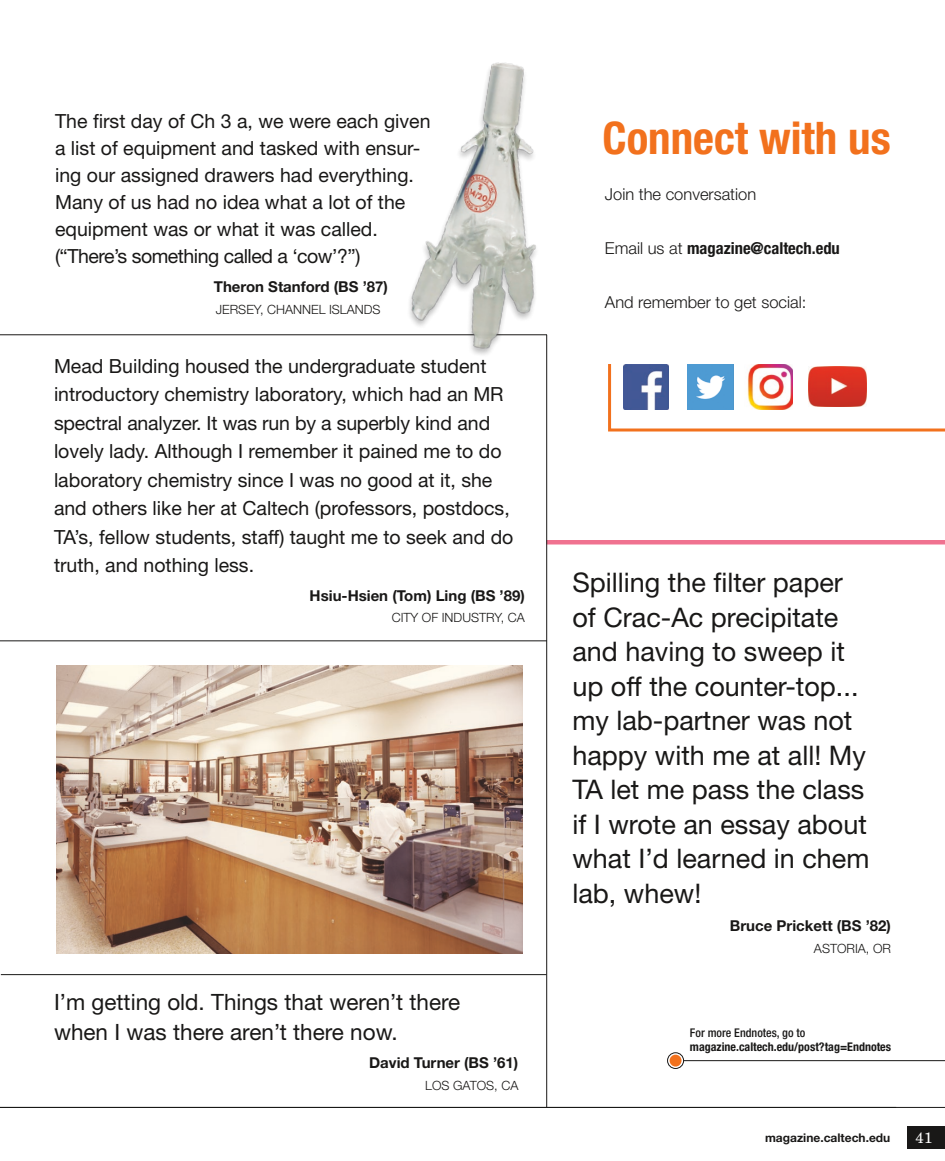
<style>
.page{position:relative;width:945px;height:1161px;background:#fff}
.page>*{position:absolute;margin:0;border:0;box-sizing:border-box;transform-origin:0 0}
.t1{font:700 condensed 45px "Helvetica Neue LT Std";color:#f2711d}
.t2{font:27px/34.5px "Helvetica Neue LT Std";color:#191817}
.t3{font:22.5px/30px "Helvetica Neue LT Std";color:#191817}
.t4{font:19.5px/28.5px "Helvetica Neue LT Std";color:#191817}
.t5{font:300 16.5px "Helvetica Neue LT Std";color:#191817}
.t6{font:700 condensed 16.5px "Helvetica Neue LT Std";color:#191817}
.t7{font:700 15px "Helvetica Neue LT Std";color:#191817}
.t8{font:15px "New Century Schlbk LT Std";color:#fff}
.t9{font:300 12.75px "Helvetica Neue LT Std";color:#191817}
.t10{font:700 condensed 12px "Helvetica Neue LT Std";color:#191817}
.t11{font:700 12px "Helvetica Neue LT Std";color:#191817}
.t12{font:500 condensed 12px "Helvetica Neue LT Std";color:#191817}
.s1{font-weight:300;font-stretch:normal}
</style>
<div class="page">
<div style="left:907px;top:1126px;width:38px;height:23px;background:#191817"></div>
<hr style="left:0;top:1107px;width:945px;height:1px;background:#191817">
<hr style="left:1px;top:974px;width:545px;height:1px;background:#191817">
<hr style="left:0;top:641px;width:547px;height:1px;background:#191817">
<hr style="left:674px;top:1060px;width:271px;height:1px;background:#191817">
<svg style="left:668px;top:1053px;width:16px;height:15px"></svg>
<div style="left:667px;top:1053px;width:17px;height:16px;border:1px solid #191817;border-radius:50%"></div>
<div style="left:670px;top:1055px;width:12px;height:12px;background:#f2711d;border-radius:50%"></div>
<svg style="left:608px;top:364px;width:337px;height:68px"></svg>
<hr style="left:546px;top:540px;width:399px;height:4px;background:#f07290">
<img style="left:56px;top:665px;width:467px;height:289px">
<hr style="left:546px;top:335px;width:1px;height:772px;background:#191817">
<hr style="left:0;top:335px;width:547px;height:1px;background:#191817">
<img style="left:386px;top:62px;width:162px;height:325px">
<p class="t4" style="left:55px;top:108px;width:377px;line-height:27px">The first day of Ch 3 a, we were each given a list of equipment and tasked with ensur&shy;ing our assigned drawers had everything.<br>Many of us had no idea what a lot of the equipment was or what it was called. (“There’s something called a ‘cow’?”)</p>
<p class="t7" style="left:214px;top:277px;width:176px">Theron Stanford (BS ’87)</p>
<p class="t9" style="left:216px;top:301px;width:166px">JERSEY, CHANNEL ISLANDS</p>
<p class="t4" style="left:54px;top:351px;width:461px">Mead Building housed the undergraduate student introductory chemistry laboratory, which had an MR spectral analyzer. It was run by a superbly kind and lovely lady. Although I remember it pained me to do laboratory chemistry since I was no good at it, she and others like her at Caltech (professors, postdocs, TA’s, fellow students, staff) taught me to seek and do truth, and nothing less.</p>
<p class="t7" style="left:310px;top:586px;width:217px">Hsiu-Hsien (Tom) Ling (BS ’89)</p>
<p class="t9" style="left:392px;top:610px;width:135px">CITY OF INDUSTRY, CA</p>
<p class="t3" style="left:54px;top:986px;width:408px">I’m getting old. Things that weren’t there when I was there aren’t there now.</p>
<p class="t7" style="left:369px;top:1054px;width:151px">David Turner (BS ’61)</p>
<p class="t9" style="left:425px;top:1078px;width:95px">LOS GATOS, CA</p>
<h1 class="t1" style="left:603px;top:110px;width:290px">Connect with us</h1>
<p class="t5" style="left:605px;top:184px;width:153px">Join the conversation</p>
<p class="t6" style="left:605px;top:238px;width:236px"><span class="s1">Email us at</span> magazine@caltech.edu</p>
<p class="t5" style="left:605px;top:292px;width:203px">And remember to get social:</p>
<h2 class="t2" style="left:572px;top:565px;width:299px">Spilling the filter paper of Crac-Ac precipitate and having to sweep it up off the counter-top... my lab-partner was not happy with me at all! My<br>TA let me pass the class if I wrote an essay about what I’d learned in chem lab, whew!</h2>
<p class="t7" style="left:730px;top:917px;width:163px">Bruce Prickett (BS ’82)</p>
<p class="t9" style="left:814px;top:941px;width:79px">ASTORIA, OR</p>
<p class="t12" style="left:690px;top:1025px;width:117px">For more Endnotes, go to</p>
<p class="t10" style="left:690px;top:1040px;width:203px">magazine.caltech.edu/post?tag=Endnotes</p>
<p class="t11" style="left:765px;top:1130px;width:127px">magazine.caltech.edu</p>
<p class="t8" style="left:916px;top:1128px;width:18px">41</p>
</div>
